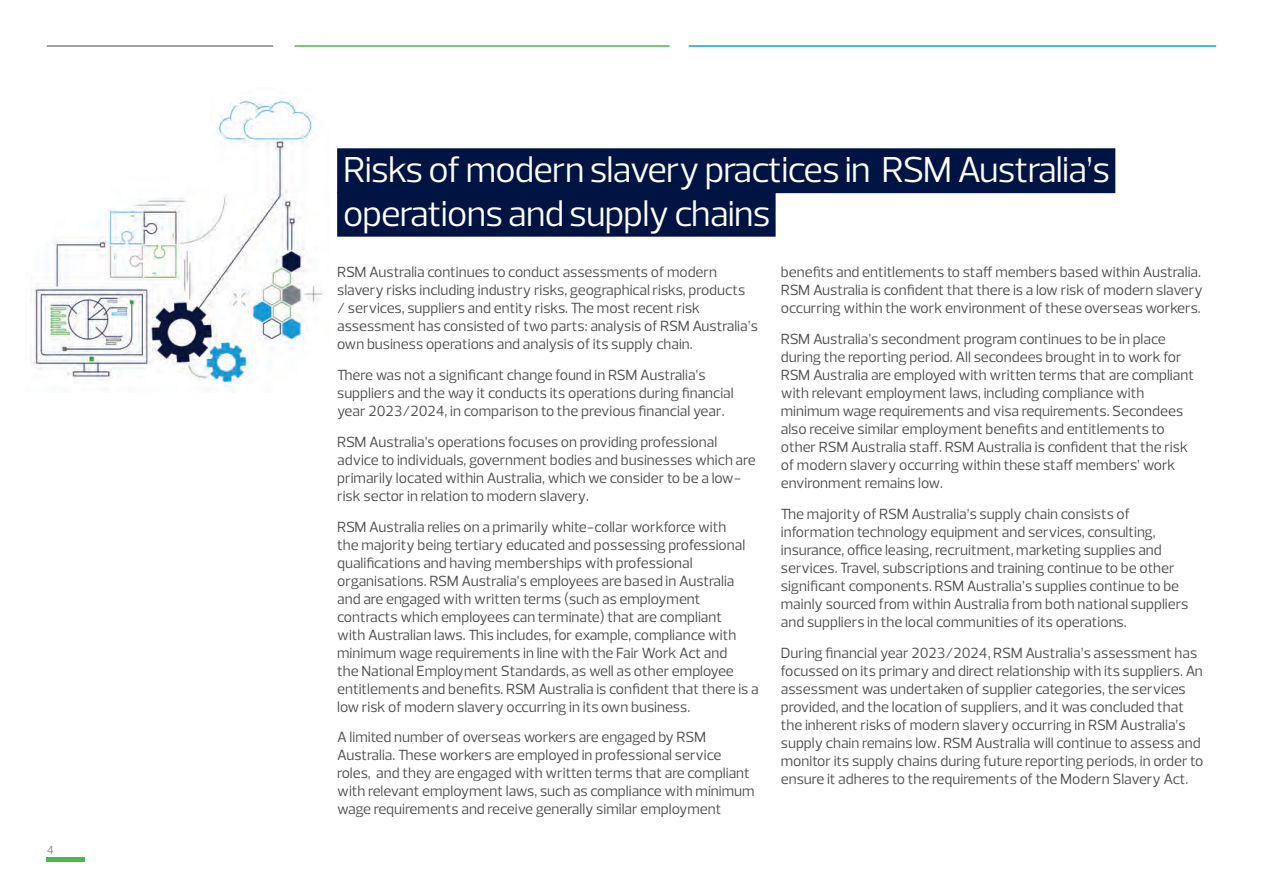
<style>
.page{position:relative;width:1263px;height:893px;background:#fff}
.page>*{position:absolute;margin:0;border:0;box-sizing:border-box;transform-origin:0 0}
.Blue_highlight_heading{font:36.75px/43.5px "Prelo";letter-spacing:-.02em;color:#fff}
.Body{font:15px/18px "Prelo";color:#4b4c4d}
.t1{font:12px "Prelo";color:#848689}
</style>
<div class="page">
<img style="left:30px;top:97px;width:294px;height:290px">
<div style="left:337px;top:148px;width:778px;height:45px;background:#001443"></div>
<div style="left:337px;top:192px;width:439px;height:45px;background:#001443"></div>
<hr style="left:47px;top:45px;width:226px;height:2px;background:#848689">
<hr style="left:295px;top:45px;width:375px;height:2px;background:#4cb848">
<hr style="left:689px;top:45px;width:527px;height:2px;background:#08a7e0">
<hr style="left:47px;top:857px;width:38px;height:4px;background:#4cb848">
<p class="t1" style="left:47px;top:842px;width:9px">4</p>
<p class="Blue_highlight_heading" style="left:343px;top:148px;width:769px">Risks of modern slavery practices in RSM Australia’s operations and supply chains</p>
<p class="Body" style="left:337px;top:263px;width:422px">RSM Australia continues to conduct assessments of modern slavery risks including industry risks, geographical risks, products<br>/ services, suppliers and entity risks. The most recent risk assessment has consisted of two parts: analysis of RSM Australia’s own business operations and analysis of its supply chain.</p>
<p class="Body" style="left:337px;top:366px;width:398px">There was not a significant change found in RSM Australia’s suppliers and the way it conducts its operations during financial year 2023/2024, in comparison to the previous financial year.</p>
<p class="Body" style="left:337px;top:433px;width:420px">RSM Australia’s operations focuses on providing professional advice to individuals, government bodies and businesses which are primarily located within Australia, which we consider to be a low&shy;risk sector in relation to modern slavery.</p>
<p class="Body" style="left:337px;top:518px;width:423px">RSM Australia relies on a primarily white-collar workforce with<br>the majority being tertiary educated and possessing professional qualifications and having memberships with professional organisations. RSM Australia’s employees are based in Australia and are engaged with written terms (such as employment contracts which employees can terminate) that are compliant<br>with Australian laws. This includes, for example, compliance with minimum wage requirements in line with the Fair Work Act and<br>the National Employment Standards, as well as other employee entitlements and benefits. RSM Australia is confident that there is a low risk of modern slavery occurring in its own business.</p>
<p class="Body" style="left:337px;top:728px;width:419px">A limited number of overseas workers are engaged by RSM Australia. These workers are employed in professional service roles, and they are engaged with written terms that are compliant with relevant employment laws, such as compliance with minimum wage requirements and receive generally similar employment</p>
<p class="Body" style="left:781px;top:263px;width:423px;text-align:justify">benefits and entitlements to staff members based within Australia.<br>RSM Australia is confident that there is a low risk of modern slavery occurring within the work environment of these overseas workers.</p>
<p class="Body" style="left:781px;top:330px;width:415px">RSM Australia’s secondment program continues to be in place during the reporting period. All secondees brought in to work for RSM Australia are employed with written terms that are compliant with relevant employment laws, including compliance with minimum wage requirements and visa requirements. Secondees also receive similar employment benefits and entitlements to other RSM Australia staff. RSM Australia is confident that the risk of modern slavery occurring within these staff members’ work environment remains low.</p>
<p class="Body" style="left:781px;top:505px;width:409px">The majority of RSM Australia’s supply chain consists of information technology equipment and services, consulting, insurance, office leasing, recruitment, marketing supplies and services. Travel, subscriptions and training continue to be other significant components. RSM Australia’s supplies continue to be mainly sourced from within Australia from both national suppliers and suppliers in the local communities of its operations.</p>
<p class="Body" style="left:781px;top:644px;width:424px">During financial year 2023/2024, RSM Australia’s assessment has focussed on its primary and direct relationship with its suppliers. An assessment was undertaken of supplier categories, the services provided, and the location of suppliers, and it was concluded that the inherent risks of modern slavery occurring in RSM Australia’s supply chain remains low. RSM Australia will continue to assess and monitor its supply chains during future reporting periods, in order to ensure it adheres to the requirements of the Modern Slavery Act.</p>
</div>
